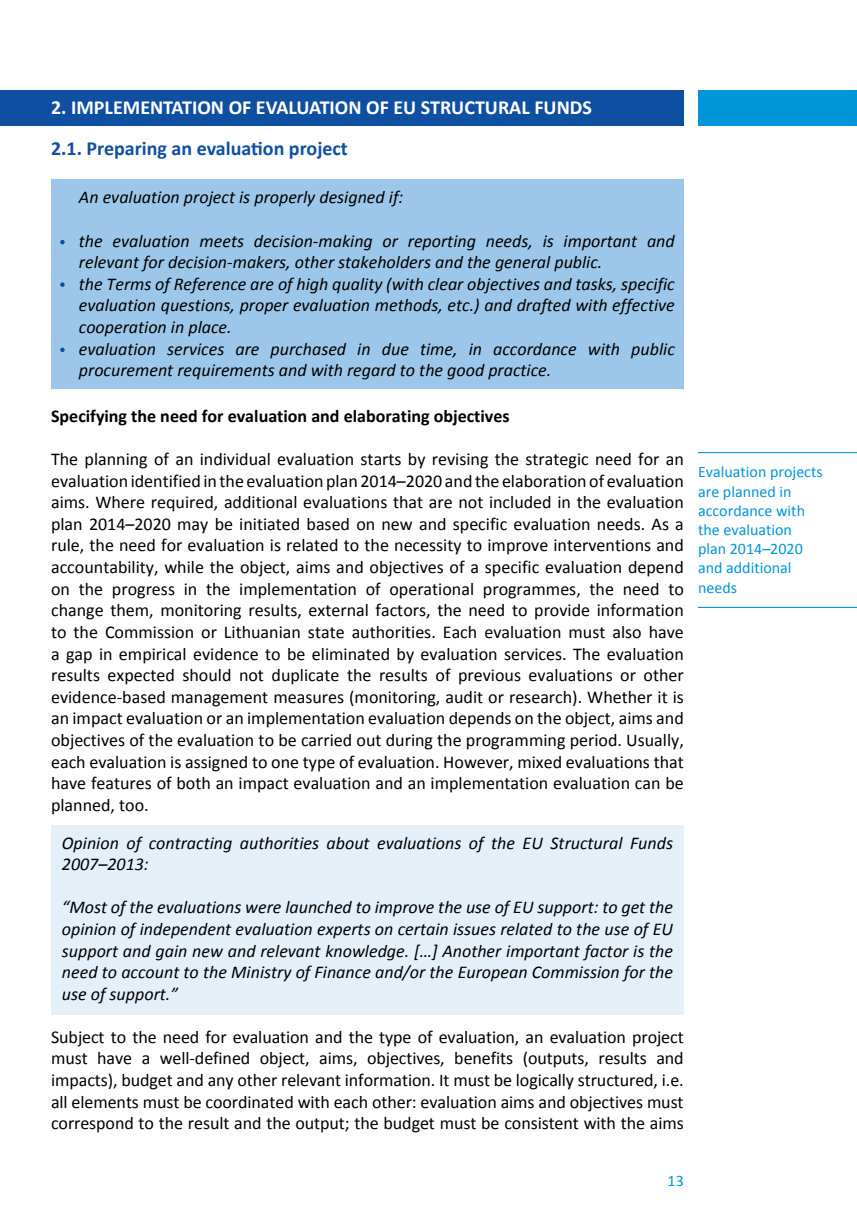
<style>
.page{position:relative;width:857px;height:1225px;background:#fff}
.page>*{position:absolute;margin:0;border:0;box-sizing:border-box;transform-origin:0 0}
.PAVADINIMAS{font:700 20px "Calibri";color:#fff}
.Po_PAVADINIMO{font:700 20px "Calibri";color:#0f4fa2}
.TEX{font:18px/21.6px "Calibri";letter-spacing:-.005em;color:#000;text-align:justify}
.TEX-2{font:italic 18px/21.6px "Calibri";color:#000}
.TEX-3{font:700 18px "Calibri";color:#000}
.Krastinis_TEX_DESINE{font:16px/19.2px "Calibri";color:#0095d9}
</style>
<div class="page">
<div style="left:0;top:91px;width:683px;height:35px;background:#0f4fa2"></div>
<div style="left:697px;top:91px;width:159px;height:35px;background:#0095d9"></div>
<div style="left:51px;top:179px;width:632px;height:210px;background:#9dc7ea"></div>
<svg style="left:60px;top:240px;width:5px;height:4px"></svg>
<svg style="left:60px;top:282px;width:5px;height:5px"></svg>
<svg style="left:60px;top:347px;width:5px;height:5px"></svg>
<hr style="left:697px;top:452px;width:159px;height:1px;background:#0095d9">
<hr style="left:697px;top:607px;width:159px;height:1px;background:#0095d9">
<div style="left:51px;top:825px;width:632px;height:189px;background:#e4eff8"></div>
<p class="PAVADINIMAS" style="left:51px;top:95px;width:542px">2. IMPLEMENTATION OF EVALUATION OF EU STRUCTURAL FUNDS</p>
<p class="Po_PAVADINIMO" style="left:51px;top:135px;width:298px">2.1. Preparing an evaluation project</p>
<p class="TEX-2" style="left:79px;top:186px;width:326px">An evaluation project is properly designed if:</p>
<p class="TEX-2" style="left:79px;top:229px;width:597px">the evaluation meets decision-making or reporting needs, is important and relevant for decision-makers, other stakeholders and the general public.</p>
<p class="TEX-2" style="left:79px;top:272px;width:597px;text-align:justify">the Terms of Reference are of high quality (with clear objectives and tasks, specific evaluation questions, proper evaluation methods, etc.) and drafted with effective cooperation in place.</p>
<p class="TEX-2" style="left:79px;top:337px;width:597px">evaluation services are purchased in due time, in accordance with public procurement requirements and with regard to the good practice.</p>
<p class="TEX-3" style="left:51px;top:405px;width:460px">Specifying the need for evaluation and elaborating objectives</p>
<p class="TEX" style="left:51px;top:447px;width:634px">The planning of an individual evaluation starts by revising the strategic need for an evaluation identified in the evaluation plan 2014–2020 and the elaboration of evaluation aims. Where required, additional evaluations that are not included in the evaluation plan 2014–2020 may be initiated based on new and specific evaluation needs. As a rule, the need for evaluation is related to the necessity to improve interventions and accountability, while the object, aims and objectives of a specific evaluation depend on the progress in the implementation of operational programmes, the need to change them, monitoring results, external factors, the need to provide information to the Commission or Lithuanian state authorities. Each evaluation must also have a gap in empirical evidence to be eliminated by evaluation services. The evaluation results expected should not duplicate the results of previous evaluations or other evidence-based management measures (monitoring, audit or research). Whether it is an impact evaluation or an implementation evaluation depends on the object, aims and objectives of the evaluation to be carried out during the programming period. Usually, each evaluation is assigned to one type of evaluation. However, mixed evaluations that have features of both an impact evaluation and an implementation evaluation can be planned, too.</p>
<p class="TEX-2" style="left:62px;top:831px;width:612px">Opinion of contracting authorities about evaluations of the EU Structural Funds<br>2007–2013:</p>
<p class="TEX-2" style="left:62px;top:895px;width:612px;text-align:justify">“Most of the evaluations were launched to improve the use of EU support: to get the opinion of independent evaluation experts on certain issues related to the use of EU support and gain new and relevant knowledge. […] Another important factor is the need to account to the Ministry of Finance and/or the European Commission for the use of support.”</p>
<p class="TEX" style="left:51px;top:1025px;width:634px">Subject to the need for evaluation and the type of evaluation, an evaluation project must have a well-defined object, aims, objectives, benefits (outputs, results and impacts), budget and any other relevant information. It must be logically structured, i.e. all elements must be coordinated with each other: evaluation aims and objectives must correspond to the result and the output; the budget must be consistent with the aims</p>
<p class="Krastinis_TEX_DESINE" style="left:697px;top:462px;width:126px">Evaluation projects are planned in accordance with the evaluation plan 2014–2020 and additional needs</p>
<p class="Krastinis_TEX_DESINE" style="left:667px;top:1170px;width:18px">13</p>
</div>
